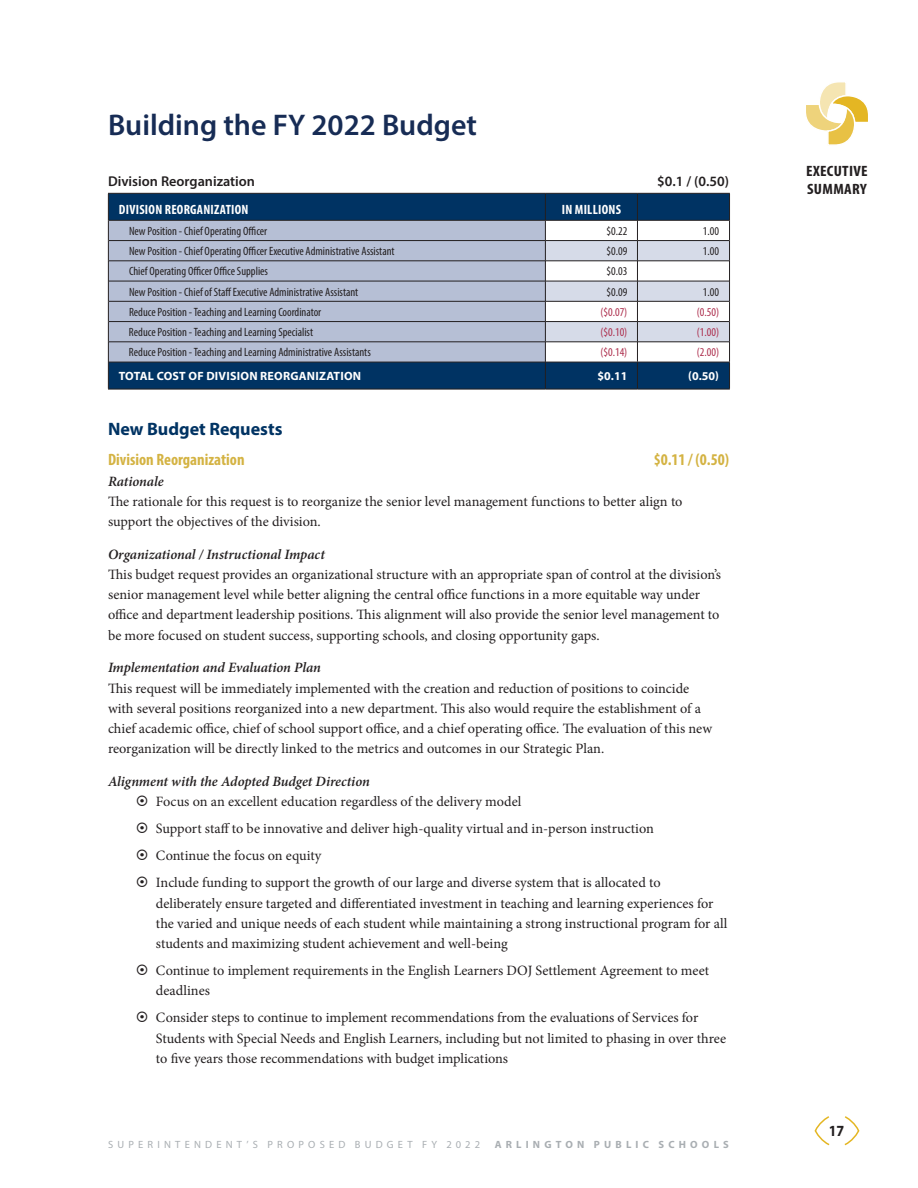
<style>
.page{position:relative;width:918px;height:1188px;background:#fff}
.page>*{position:absolute;margin:0;border:0;box-sizing:border-box;transform-origin:0 0}
.t1{font:600 30px "Myriad Pro";color:#172c55}
.t2{font:700 18px "Myriad Pro";color:#003363}
.t3{font:700 condensed 16.5px "Myriad Pro";color:#d4b343}
.t4{font:700 15.6px "Myriad Pro";color:#231f20;scale:.9 1}
.t5{font:700 condensed 15px/18px "Myriad Pro";letter-spacing:.02em;color:#231f20;scale:1.1 1}
.t6{font:14.25px/20.2px "Minion Pro";color:#231f20}
.t7{font:italic 600 14.25px "Minion Pro";letter-spacing:-.005em;color:#231f20}
.t8{font:600 14.25px "Myriad Pro";color:#231f20}
.t9{font:700 condensed 13.5px "Myriad Pro";letter-spacing:.02em;color:#fff}
.t10{font:condensed 12px "Myriad Pro";color:#231f20}
.t11{font:700 12px "Myriad Pro";letter-spacing:.02em;color:#fff}
.t12{font:condensed 12px "Myriad Pro";color:#ac2d4c}
.t13{font:10.5px "Myriad Pro";letter-spacing:.4em;color:#a9aeb2}
.t14{font:700 10.5px "Myriad Pro";letter-spacing:.4em;color:#a9aeb2}
</style>
<div class="page">
<svg style="left:806px;top:82px;width:62px;height:63px"></svg>
<svg style="left:814px;top:1116px;width:16px;height:30px"></svg>
<svg style="left:844px;top:1116px;width:16px;height:30px"></svg>
<hr style="left:108px;top:389px;width:437px;height:1px;background:#231f20">
<hr style="left:545px;top:389px;width:92px;height:1px;background:#231f20">
<hr style="left:637px;top:389px;width:93px;height:1px;background:#231f20">
<svg style="left:108px;top:193px;width:622px;height:196px;background:#8a9cb4"></svg>
<hr style="left:109px;top:362px;width:437px;height:1px;background:#231f20">
<hr style="left:637px;top:220px;width:92px;height:1px;background:#231f20">
<hr style="left:546px;top:362px;width:91px;height:1px;background:#231f20">
<hr style="left:637px;top:362px;width:93px;height:1px;background:#231f20">
<h1 class="t1" style="left:108px;top:106px;width:371px">Building the FY 2022 Budget</h1>
<p class="t8" style="left:108px;top:172px;width:149px">Division Reorganization</p>
<p class="t8" style="left:657px;top:172px;width:73px">$0.1 / (0.50)</p>
<p class="t9" style="left:119px;top:201px;width:131px">DIVISION REORGANIZATION</p>
<p class="t9" style="left:562px;top:201px;width:61px">IN MILLIONS</p>
<p class="t10" style="left:129px;top:224px;width:140px">New Position - Chief Operating Officer</p>
<p class="t10" style="left:607px;top:224px;width:22px">$0.22</p>
<p class="t10" style="left:703px;top:224px;width:18px">1.00</p>
<p class="t10" style="left:129px;top:244px;width:267px">New Position - Chief Operating Officer Executive Administrative Assistant</p>
<p class="t10" style="left:607px;top:244px;width:22px">$0.09</p>
<p class="t10" style="left:703px;top:244px;width:18px">1.00</p>
<p class="t10" style="left:129px;top:264px;width:141px">Chief Operating Officer Office Supplies</p>
<p class="t10" style="left:607px;top:264px;width:22px">$0.03</p>
<p class="t10" style="left:129px;top:284px;width:231px">New Position - Chief of Staff Executive Administrative Assistant</p>
<p class="t10" style="left:607px;top:284px;width:22px">$0.09</p>
<p class="t10" style="left:703px;top:284px;width:18px">1.00</p>
<p class="t10" style="left:129px;top:305px;width:194px">Reduce Position - Teaching and Learning Coordinator</p>
<p class="t12" style="left:600px;top:305px;width:28px">($0.07)</p>
<p class="t12" style="left:697px;top:305px;width:24px">(0.50)</p>
<p class="t10" style="left:129px;top:325px;width:186px">Reduce Position - Teaching and Learning Specialist</p>
<p class="t12" style="left:600px;top:325px;width:28px">($0.10)</p>
<p class="t12" style="left:697px;top:325px;width:24px">(1.00)</p>
<p class="t10" style="left:129px;top:345px;width:243px">Reduce Position - Teaching and Learning Administrative Assistants</p>
<p class="t12" style="left:600px;top:345px;width:28px">($0.14)</p>
<p class="t12" style="left:697px;top:345px;width:24px">(2.00)</p>
<p class="t11" style="left:119px;top:368px;width:244px">TOTAL COST OF DIVISION REORGANIZATION</p>
<p class="t11" style="left:598px;top:368px;width:31px">$0.11</p>
<p class="t11" style="left:688px;top:368px;width:32px">(0.50)</p>
<p class="t2" style="left:108px;top:417px;width:176px">New Budget Requests</p>
<p class="t3" style="left:108px;top:450px;width:138px">Division Reorganization</p>
<p class="t3" style="left:654px;top:450px;width:77px">$0.11 / (0.50)</p>
<p class="t7" style="left:108px;top:471px;width:57px">Rationale</p>
<p class="t6" style="left:108px;top:491px;width:576px">The rationale for this request is to reorganize the senior level management functions to better align to support the objectives of the division.</p>
<p class="t7" style="left:108px;top:544px;width:218px">Organizational / Instructional Impact</p>
<p class="t6" style="left:108px;top:564px;width:615px">This budget request provides an organizational structure with an appropriate span of control at the division’s senior management level while better aligning the central office functions in a more equitable way under office and department leadership positions. This alignment will also provide the senior level management to be more focused on student success, supporting schools, and closing opportunity gaps.</p>
<p class="t7" style="left:108px;top:658px;width:215px">Implementation and Evaluation Plan</p>
<p class="t6" style="left:108px;top:678px;width:606px">This request will be immediately implemented with the creation and reduction of positions to coincide with several positions reorganized into a new department. This also would require the establishment of a chief academic office, chief of school support office, and a chief operating office. The evaluation of this new reorganization will be directly linked to the metrics and outcomes in our Strategic Plan.</p>
<p class="t7" style="left:108px;top:772px;width:263px">Alignment with the Adopted Budget Direction</p>
<p class="t6" style="left:156px;top:788px;width:506px;line-height:27px">Focus on an excellent education regardless of the delivery model<br>Support staff to be innovative and deliver high-quality virtual and in-person instruction Continue the focus on equity<br>Include funding to support the growth of our large and diverse system that is allocated to</p>
<p class="t6" style="left:156px;top:893px;width:573px">deliberately ensure targeted and differentiated investment in teaching and learning experiences for the varied and unique needs of each student while maintaining a strong instructional program for all students and maximizing student achievement and well-being</p>
<p class="t6" style="left:156px;top:960px;width:555px">Continue to implement requirements in the English Learners DOJ Settlement Agreement to meet deadlines</p>
<p class="t6" style="left:156px;top:1008px;width:572px">Consider steps to continue to implement recommendations from the evaluations of Services for<br>Students with Special Needs and English Learners, including but not limited to phasing in over three to five years those recommendations with budget implications</p>
<p class="t13" style="left:108px;top:1138px;width:373px">SUPERINTENDENT’S PROPOSED BUDGET FY 2022</p>
<p class="t14" style="left:495px;top:1137px;width:236px">ARLINGTON PUBLIC SCHOOLS</p>
<p class="t5" style="left:806px;top:162px;width:58px">EXECUTIVE<br>SUMMARY</p>
<p class="t4" style="left:829px;top:1120px;width:19px">17</p>
</div>
